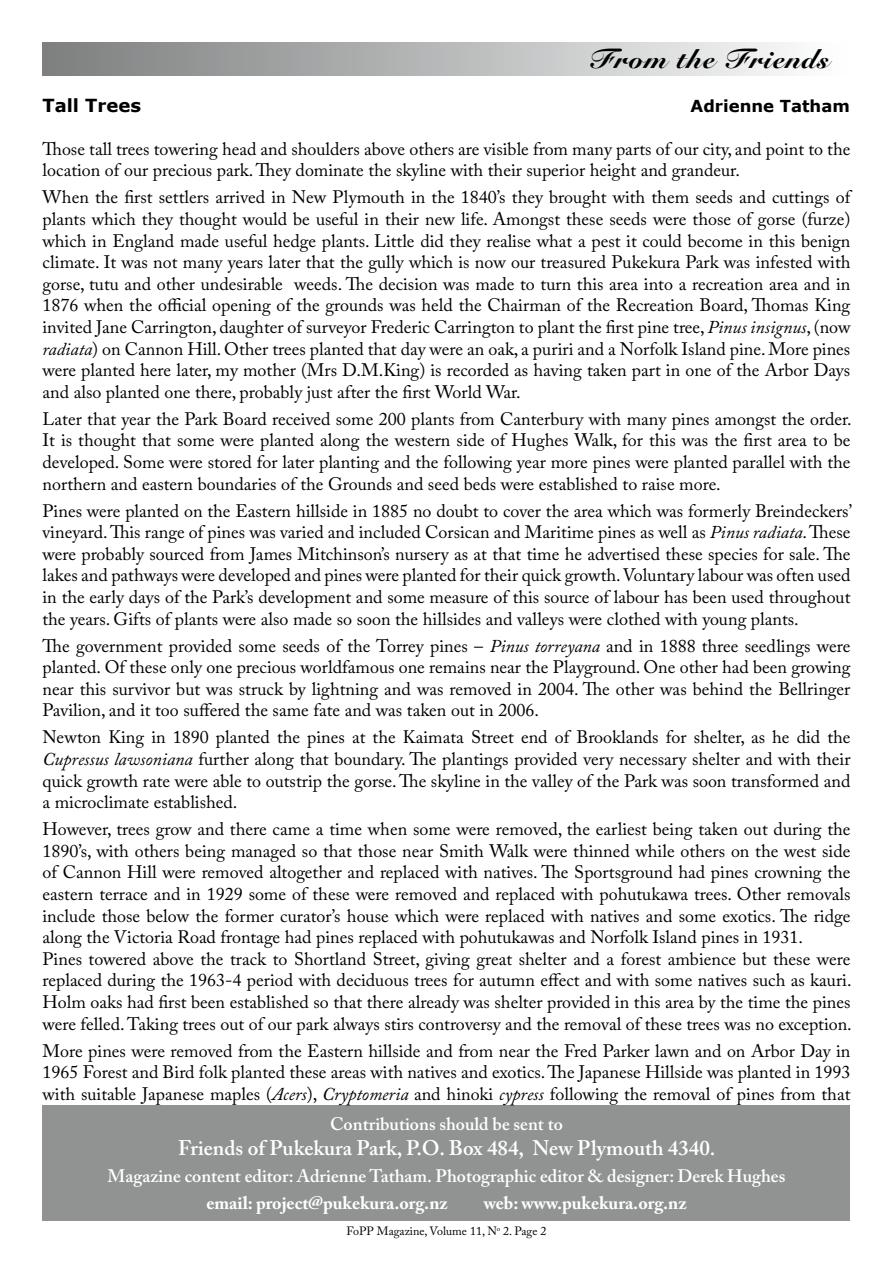
<style>
.page{position:relative;width:893px;height:1263px;background:#fff}
.page>*{position:absolute;margin:0;border:0;box-sizing:border-box;transform-origin:0 0}
.t1{font:900 27px "Snell Roundhand";letter-spacing:.05em;color:#000}
.t2{font:600 21px "Adobe Caslon Pro";color:#fff}
.t3{font:18px/21.6px "Adobe Caslon Pro";color:#000;text-align:justify}
.t4{font:600 18px "Adobe Caslon Pro";color:#fff}
.t5{font:700 18px "Adobe Caslon Pro";color:#fff}
.t6{font:700 18px "Verdana";color:#000}
.t7{font:700 16.5px "Verdana";color:#000}
.t8{font:12px "Adobe Caslon Pro";color:#000}
.s1{font-style:italic}
</style>
<div class="page">
<div style="left:43px;top:43px;width:807px;height:32px;background:linear-gradient(to right,#7a7c7c,#fcfcfd)"></div>
<div style="left:43px;top:1105px;width:807px;height:115px;background:#919393"></div>
<h1 class="t1" style="left:590px;top:43px;width:241px">From the Friends</h1>
<p class="t6" style="left:43px;top:93px;width:100px">Tall Trees</p>
<p class="t7" style="left:691px;top:95px;width:161px">Adrienne Tatham</p>
<p class="t3" style="left:43px;top:138px;width:809px">Those tall trees towering head and shoulders above others are visible from many parts of our city, and point to the location of our precious park. They dominate the skyline with their superior height and grandeur.</p>
<p class="t3" style="left:43px;top:186px;width:809px">When the first settlers arrived in New Plymouth in the 1840’s they brought with them seeds and cuttings of plants which they thought would be useful in their new life. Amongst these seeds were those of gorse (furze) which in England made useful hedge plants. Little did they realise what a pest it could become in this benign climate. It was not many years later that the gully which is now our treasured Pukekura Park was infested with gorse, tutu and other undesirable weeds. The decision was made to turn this area into a recreation area and in 1876 when the official opening of the grounds was held the Chairman of the Recreation Board, Thomas King invited Jane Carrington, daughter of surveyor Frederic Carrington to plant the first pine tree, <span class="s1">Pinus insignus</span>, (now <span class="s1">radiata</span>) on Cannon Hill. Other trees planted that day were an oak, a puriri and a Norfolk Island pine. More pines were planted here later, my mother (Mrs D.M.King) is recorded as having taken part in one of the Arbor Days and also planted one there, probably just after the first World War.</p>
<p class="t3" style="left:43px;top:408px;width:811px">Later that year the Park Board received some 200 plants from Canterbury with many pines amongst the order.<br>It is thought that some were planted along the western side of Hughes Walk, for this was the first area to be developed. Some were stored for later planting and the following year more pines were planted parallel with the northern and eastern boundaries of the Grounds and seed beds were established to raise more.</p>
<p class="t3" style="left:43px;top:500px;width:811px">Pines were planted on the Eastern hillside in 1885 no doubt to cover the area which was formerly Breindeckers’ vineyard. This range of pines was varied and included Corsican and Maritime pines as well as <span class="s1">Pinus radiata</span>. These were probably sourced from James Mitchinson’s nursery as at that time he advertised these species for sale. The lakes and pathways were developed and pines were planted for their quick growth. Voluntary labour was often used in the early days of the Park’s development and some measure of this source of labour has been used throughout the years. Gifts of plants were also made so soon the hillsides and valleys were clothed with young plants.</p>
<p class="t3" style="left:43px;top:635px;width:809px">The government provided some seeds of the Torrey pines – <span class="s1">Pinus torreyana</span> and in 1888 three seedlings were planted. Of these only one precious worldfamous one remains near the Playground. One other had been growing near this survivor but was struck by lightning and was removed in 2004. The other was behind the Bellringer Pavilion, and it too suffered the same fate and was taken out in 2006.</p>
<p class="t3" style="left:43px;top:726px;width:809px">Newton King in 1890 planted the pines at the Kaimata Street end of Brooklands for shelter, as he did the <span class="s1">Cupressus lawsoniana</span> further along that boundary. The plantings provided very necessary shelter and with their quick growth rate were able to outstrip the gorse. The skyline in the valley of the Park was soon transformed and a microclimate established.</p>
<p class="t3" style="left:43px;top:818px;width:811px;text-align:left">However, trees grow and there came a time when some were removed, the earliest being taken out during the 1890’s, with others being managed so that those near Smith Walk were thinned while others on the west side of Cannon Hill were removed altogether and replaced with natives. The Sportsground had pines crowning the eastern terrace and in 1929 some of these were removed and replaced with pohutukawa trees. Other removals include those below the former curator’s house which were replaced with natives and some exotics. The ridge along the Victoria Road frontage had pines replaced with pohutukawas and Norfolk Island pines in 1931.<br>Pines towered above the track to Shortland Street, giving great shelter and a forest ambience but these were replaced during the 1963-4 period with deciduous trees for autumn effect and with some natives such as kauri.<br>Holm oaks had first been established so that there already was shelter provided in this area by the time the pines were felled. Taking trees out of our park always stirs controversy and the removal of these trees was no exception.</p>
<p class="t3" style="left:43px;top:1040px;width:809px">More pines were removed from the Eastern hillside and from near the Fred Parker lawn and on Arbor Day in 1965 Forest and Bird folk planted these areas with natives and exotics. The Japanese Hillside was planted in 1993 with suitable Japanese maples (<span class="s1">Acers</span>), <span class="s1">Cryptomeria</span> and hinoki <span class="s1">cypress</span> following the removal of pines from that</p>
<p class="t4" style="left:330px;top:1113px;width:234px">Contributions should be sent to</p>
<p class="t2" style="left:178px;top:1135px;width:539px">Friends of Pukekura Park, P.O. Box 484, New Plymouth 4340.</p>
<p class="t4" style="left:108px;top:1165px;width:679px">Magazine content editor: Adrienne Tatham. Photographic editor &amp; designer: Derek Hughes</p>
<p class="t5" style="left:206px;top:1192px;width:243px">email: project@pukekura.org.nz</p>
<p class="t5" style="left:484px;top:1192px;width:204px">web: www.pukekura.org.nz</p>
<p class="t8" style="left:346px;top:1224px;width:202px">FoPP Magazine, Volume 11, N<sup>o</sup> 2. Page 2</p>
</div>
